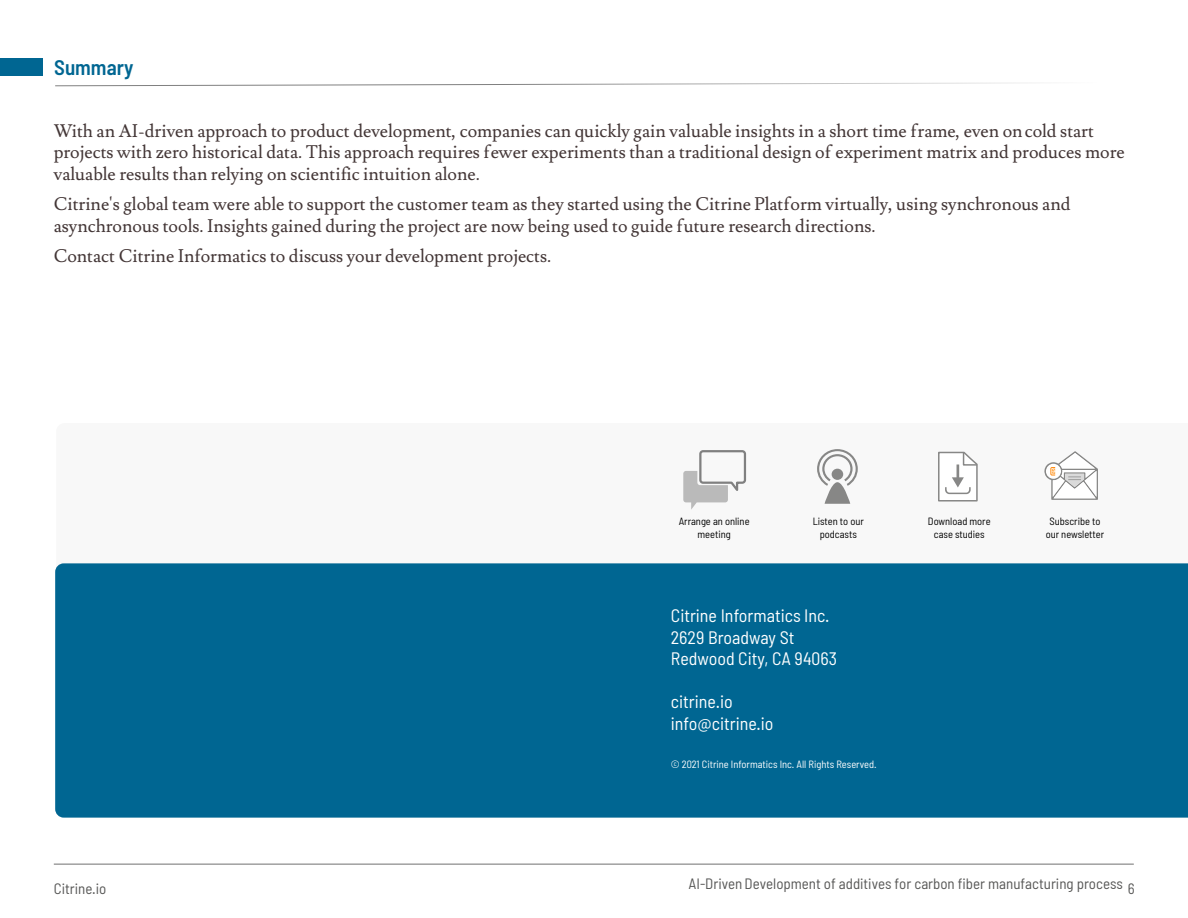
<style>
.page{position:relative;width:1188px;height:918px;background:#fff}
.page>*{position:absolute;margin:0;border:0;box-sizing:border-box;transform-origin:0 0}
.t1{font:600 semi-condensed 21px "Barlow";color:#006692}
.t2{font:18px/21.6px "Lusitana";color:#433636}
.t3{font:semi-condensed 18px/21.6px "Barlow";color:#fff}
.t4{font:semi-condensed 15px "Barlow";color:#575756}
.t5{font:semi-condensed 10.5px/12.6px "Barlow";color:#000;text-align:center}
.t6{font:semi-condensed 10.5px "Barlow";color:#fff}
.t7{font:semi-condensed 10.5px/12.6px "Barlow";color:#000;text-align:center}
</style>
<div class="page">
<hr style="left:54px;top:864px;width:1080px;height:1px;background:#707070">
<svg style="left:55px;top:82px;width:953px;height:4px"></svg>
<div style="left:0;top:58px;width:43px;height:17px;background:#006692"></div>
<div style="left:55px;top:563px;width:1133px;height:255px;background:#006692"></div>
<svg style="left:817px;top:449px;width:41px;height:55px"></svg>
<svg style="left:938px;top:451px;width:40px;height:51px"></svg>
<svg style="left:1044px;top:451px;width:54px;height:49px"></svg>
<svg style="left:683px;top:450px;width:63px;height:60px"></svg>
<p class="t1" style="left:54px;top:54px;width:81px">Summary</p>
<p class="t2" style="left:54px;top:121px;width:1073px">With an AI-driven approach to product development, companies can quickly gain valuable insights in a short time frame, even on cold start projects with zero historical data. This approach requires fewer experiments than a traditional design of experiment matrix and produces more valuable results than relying on scientific intuition alone.</p>
<p class="t2" style="left:54px;top:194px;width:1018px">Citrine's global team were able to support the customer team as they started using the Citrine Platform virtually, using synchronous and asynchronous tools. Insights gained during the project are now being used to guide future research directions.</p>
<p class="t2" style="left:54px;top:246px;width:499px">Contact Citrine Informatics to discuss your development projects.</p>
<p class="t7" style="left:679px;top:517px;width:73px">Arrange an online meeting</p>
<p class="t5" style="left:813px;top:515px;width:53px">Listen to our podcasts</p>
<p class="t5" style="left:928px;top:515px;width:64px">Download more case studies</p>
<p class="t5" style="left:1046px;top:515px;width:60px">Subscribe to our newsletter</p>
<p class="t3" style="left:671px;top:604px;width:168px">Citrine Informatics Inc.<br>2629 Broadway St<br>Redwood City, CA 94063</p>
<p class="t3" style="left:671px;top:691px;width:104px">citrine.io info@citrine.io</p>
<p class="t6" style="left:671px;top:758px;width:207px">© 2021 Citrine Informatics Inc. All Rights Reserved.</p>
<p class="t4" style="left:54px;top:880px;width:54px">Citrine.io</p>
<p class="t4" style="left:688px;top:875px;width:448px">AI-Driven Development of additives for carbon fiber manufacturing process 6</p>
</div>
